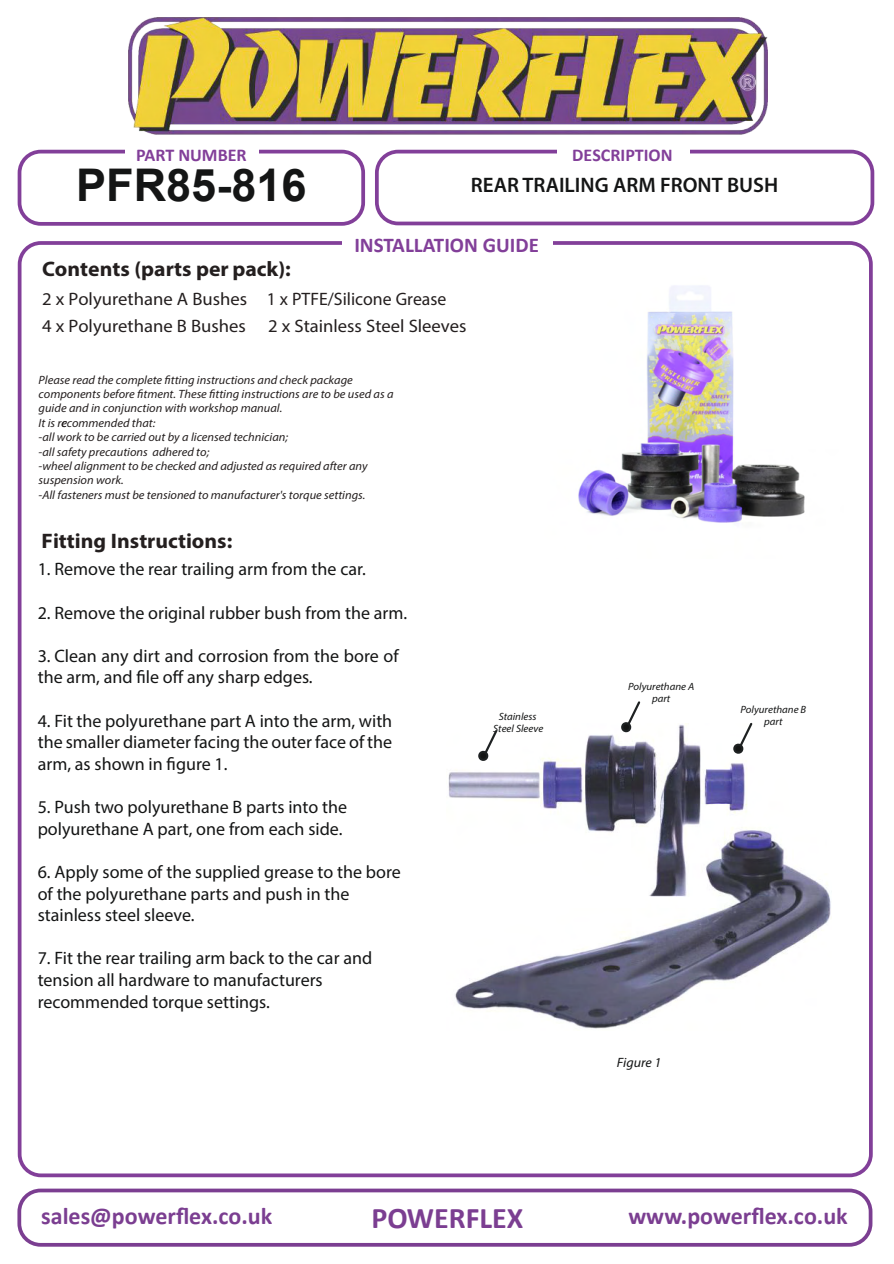
<style>
.page{position:relative;width:894px;height:1264px;background:#fff}
.page>*{position:absolute;margin:0;border:0;box-sizing:border-box;transform-origin:0 0}
.t1{font:700 45px "Arial";color:#141515}
.t2{font:700 30px "Calibri";color:#7b3e91}
.t3{font:700 24px "Calibri";color:#7b3e91}
.t4{font:700 21px "Myriad Pro";color:#241f1f}
.t5{font:600 21px "Myriad Pro";color:#141515}
.t6{font:700 21px "Calibri";color:#823f99}
.t7{font:18px/21.6px "Myriad Pro";color:#141515}
.t8{font:18px/27.2px "Myriad Pro";color:#241f1f}
.t9{font:700 18px "Calibri";color:#823f99}
.t10{font:italic 13.5px "Myriad Pro";color:#141515}
.t11{font:italic 12px/14.4px "Myriad Pro";color:#241f1f}
.t12{font:italic 10.5px/12px "Myriad Pro";color:#141515;text-align:center}
</style>
<div class="page">
<img style="left:448px;top:723px;width:383px;height:306px">
<div style="left:18px;top:241px;width:854px;height:935px;border:4px solid #823f99;border-radius:21px"></div>
<div style="left:375px;top:150px;width:498px;height:75px;border:4px solid #823f99;border-radius:21px"></div>
<div style="left:18px;top:150px;width:347px;height:76px;border:4px solid #823f99;border-radius:21px"></div>
<img style="left:128px;top:18px;width:639px;height:117px">
<div style="left:124px;top:147px;width:134px;height:9px;background:#fff"></div>
<div style="left:556px;top:147px;width:132px;height:9px;background:#fff"></div>
<div style="left:342px;top:235px;width:210px;height:15px;background:#fff"></div>
<div style="left:17px;top:1188px;width:855px;height:58px;border:4px solid #7b3e91;border-radius:21px"></div>
<svg style="left:730px;top:722px;width:24px;height:34px"></svg>
<svg style="left:475px;top:728px;width:24px;height:35px"></svg>
<svg style="left:618px;top:701px;width:23px;height:33px"></svg>
<img style="left:578px;top:285px;width:227px;height:238px">
<p class="t9" style="left:136px;top:147px;width:112px">PART NUMBER</p>
<p class="t9" style="left:572px;top:147px;width:102px">DESCRIPTION</p>
<h1 class="t1" style="left:76px;top:168px;width:232px">PFR85-816</h1>
<p class="t5" style="left:470px;top:176px;width:309px">REAR TRAILING ARM FRONT BUSH</p>
<p class="t6" style="left:354px;top:236px;width:186px">INSTALLATION GUIDE</p>
<p class="t4" style="left:42px;top:260px;width:250px">Contents (parts per pack):</p>
<p class="t8" style="left:42px;top:287px;width:426px">2 x Polyurethane A Bushes 1 x PTFE/Silicone Grease<br>4 x Polyurethane B Bushes 2 x Stainless Steel Sleeves</p>
<p class="t11" style="left:39px;top:373px;width:356px">Please read the complete fitting instructions and check package components before fitment. These fitting instructions are to be used as a guide and in conjunction with workshop manual.<br>It is reccommended that:<br>-all work to be carried out by a licensed technician;<br>-all safety precautions adhered to;<br>-wheel alignment to be checked and adjusted as required after any suspension work.<br>-All fasteners must be tensioned to manufacturer's torque settings.</p>
<p class="t4" style="left:42px;top:531px;width:192px">Fitting Instructions:</p>
<p class="t7" style="left:38px;top:560px;width:329px">1. Remove the rear trailing arm from the car.</p>
<p class="t7" style="left:38px;top:603px;width:371px">2. Remove the original rubber bush from the arm.</p>
<p class="t7" style="left:38px;top:646px;width:362px">3. Clean any dirt and corrosion from the bore of the arm, and file off any sharp edges.</p>
<p class="t7" style="left:38px;top:711px;width:356px;text-align:justify">4. Fit the polyurethane part A into the arm, with the smaller diameter facing the outer face of the arm, as shown in figure 1.</p>
<p class="t7" style="left:38px;top:797px;width:311px">5. Push two polyurethane B parts into the polyurethane A part, one from each side.</p>
<p class="t7" style="left:38px;top:862px;width:364px">6. Apply some of the supplied grease to the bore of the polyurethane parts and push in the stainless steel sleeve.</p>
<p class="t7" style="left:38px;top:948px;width:336px">7. Fit the rear trailing arm back to the car and tension all hardware to manufacturers recommended torque settings.</p>
<p class="t12" style="left:493px;top:711px;width:52px">Stainless<br>Steel Sleeve</p>
<p class="t12" style="left:627px;top:681px;width:68px">Polyurethane A part</p>
<p class="t12" style="left:740px;top:704px;width:67px">Polyurethane B part</p>
<p class="t10" style="left:616px;top:1056px;width:46px">Figure 1</p>
<h3 class="t3" style="left:41px;top:1205px;width:232px">sales@powerflex.co.uk</h3>
<h2 class="t2" style="left:371px;top:1204px;width:153px">POWERFLEX</h2>
<h3 class="t3" style="left:628px;top:1205px;width:221px">www.powerflex.co.uk</h3>
</div>
